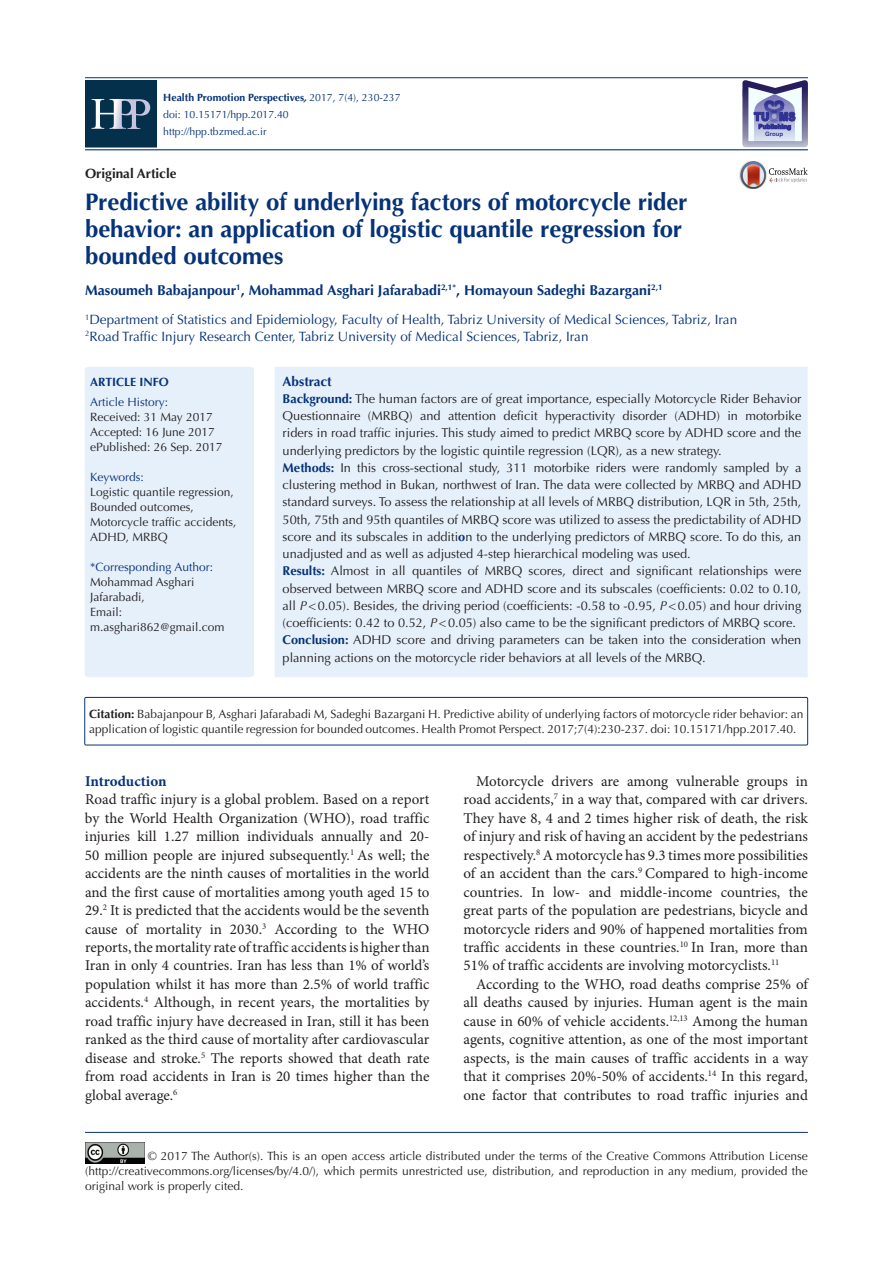
<style>
.page{position:relative;width:893px;height:1263px;background:#fff}
.page>*{position:absolute;margin:0;border:0;box-sizing:border-box;transform-origin:0 0}
.t1{font:700 24px/27px "Optima LT Std";letter-spacing:-.005em;color:#053278}
.t2{font:15px/18.5px "Minion Pro";color:#231f20;text-align:justify}
.t3{font:700 15px "Minion Pro";letter-spacing:-.005em;color:#053278}
.t4{font:700 14.25px "Optima LT Std";color:#053278}
.t5{font:13.5px "Optima LT Std";color:#053278}
.t6{font:700 13.5px "Optima LT Std";color:#231f20}
.t7{font:700 13.5px "Optima LT Std";color:#053278}
.t8{font:12.75px/17.2px "Optima LT Std";color:#231f20;text-align:justify}
.corresponding{font:12px/15px "Optima LT Std";color:#231f20}
.t9{font:12px "Optima LT Std";color:#053278}
.t10{font:700 12px "Optima LT Std";color:#053278}
.t11{font:900 12px "Arial";color:#2e3092;scale:.82 1}
.t12{font:10.5px "Optima LT Std";color:#053278}
.t13{font:700 10.5px "Optima LT Std";color:#053278}
.t14{font:700 6px "Arial";color:#2e3092}
.s1{font-style:italic}
.s2{font-weight:400}
.s3{font-weight:700;color:#053278}
.s4{font-weight:700}
.s5{color:#212121}
</style>
<div class="page">
<hr style="left:85px;top:149px;width:723px;height:1px;background:#053278">
<hr style="left:85px;top:77px;width:723px;height:1px;background:#053278">
<hr style="left:85px;top:1132px;width:723px;height:1px;background:#053278">
<img style="left:85px;top:1143px;width:59px;height:20px">
<img style="left:739px;top:169px;width:2px;height:13px">
<svg style="left:741px;top:161px;width:67px;height:28px"></svg>
<svg style="left:742px;top:80px;width:66px;height:67px"></svg>
<div style="left:275px;top:367px;width:533px;height:310px;background:#e6f0fa"></div>
<div style="left:85px;top:367px;width:169px;height:310px;background:#e6f0fa;border-radius:3px"></div>
<div style="left:85px;top:697px;width:723px;height:48px;border:1px solid #053278"></div>
<div style="left:85px;top:80px;width:71px;height:67px;background:#05304c"></div>
<svg style="left:92px;top:97px;width:20px;height:32px"></svg>
<svg style="left:112px;top:97px;width:16px;height:32px"></svg>
<svg style="left:128px;top:97px;width:24px;height:33px"></svg>
<p class="t13" style="left:163px;top:91px;width:239px">Health Promotion Perspectives<span class="s1">,</span> <span class="s2">2017, 7(4), 230-237</span></p>
<p class="t12" style="left:163px;top:108px;width:127px">doi: 10.15171/hpp.2017.40</p>
<p class="t12" style="left:163px;top:125px;width:105px">http://hpp.tbzmed.ac.ir</p>
<p class="t6" style="left:85px;top:165px;width:93px">Original Article</p>
<p class="t1" style="left:85px;top:189px;width:604px">Predictive ability of underlying factors of motorcycle rider behavior: an application of logistic quantile regression for bounded outcomes</p>
<p class="t4" style="left:85px;top:282px;width:579px">Masoumeh Babajanpour<sup>1</sup>, Mohammad Asghari Jafarabadi<sup>2,1*</sup>, Homayoun Sadeghi Bazargani<sup>2,1</sup></p>
<p class="t5" style="left:85px;top:312px;width:654px"><sup>1</sup>Department of Statistics and Epidemiology, Faculty of Health, Tabriz University of Medical Sciences, Tabriz, Iran</p>
<p class="t5" style="left:85px;top:328px;width:505px"><sup>2</sup>Road Traffic Injury Research Center, Tabriz University of Medical Sciences, Tabriz, Iran</p>
<p class="t11" style="left:754px;top:108px;width:52px">TU MS</p>
<p class="t14" style="left:765px;top:129px;width:20px">Group</p>
<p class="t10" style="left:90px;top:375px;width:80px">ARTICLE INFO</p>
<p class="t9" style="left:90px;top:395px;width:80px">Article History:</p>
<p class="corresponding" style="left:90px;top:410px;width:124px">Received: 31 May 2017</p>
<p class="corresponding" style="left:90px;top:425px;width:126px">Accepted: 16 June 2017</p>
<p class="corresponding" style="left:90px;top:440px;width:134px">ePublished: 26 Sep. 2017</p>
<p class="t9" style="left:90px;top:470px;width:55px">Keywords:</p>
<p class="corresponding" style="left:90px;top:485px;width:148px">Logistic quantile regression,<br>Bounded outcomes,<br>Motorcycle traffic accidents,<br>ADHD, MRBQ</p>
<p class="t9" style="left:90px;top:560px;width:124px">*Corresponding Author:</p>
<p class="corresponding" style="left:90px;top:575px;width:106px">Mohammad Asghari<br>Jafarabadi,</p>
<p class="corresponding" style="left:90px;top:605px;width:34px">Email:</p>
<p class="corresponding" style="left:90px;top:620px;width:136px">m.asghari862@gmail.com</p>
<p class="t7" style="left:283px;top:373px;width:51px">Abstract</p>
<p class="t8" style="left:283px;top:390px;width:520px"><span class="s3">Background:</span> The human factors are of great importance, especially Motorcycle Rider Behavior Questionnaire (MRBQ) and attention deficit hyperactivity disorder (ADHD) in motorbike riders in road traffic injuries. This study aimed to predict MRBQ score by ADHD score and the underlying predictors by the logistic quintile regression (LQR), as a new strategy.</p>
<p class="t8" style="left:283px;top:459px;width:520px"><span class="s3">Methods:</span> In this cross-sectional study, 311 motorbike riders were randomly sampled by a clustering method in Bukan, northwest of Iran. The data were collected by MRBQ and ADHD standard surveys. To assess the relationship at all levels of MRBQ distribution, LQR in 5th, 25th, 50th, 75th and 95th quantiles of MRBQ score was utilized to assess the predictability of ADHD score and its subscales in additi<span class="s3">o</span>n to the underlying predictors of MRBQ score. To do this, an unadjusted and as well as adjusted 4-step hierarchical modeling was used.</p>
<p class="t8" style="left:283px;top:563px;width:520px"><span class="s3">Results:</span> Almost in all quantiles of MRBQ scores, direct and significant relationships were observed between MRBQ score and ADHD score and its subscales (coefficients: 0.02 to 0.10, all <span class="s1">P</span>&lt;0.05). Besides, the driving period (coefficients: -0.58 to -0.95, <span class="s1">P</span>&lt;0.05) and hour driving (coefficients: 0.42 to 0.52, <span class="s1">P</span>&lt;0.05) also came to be the significant predictors of MRBQ score.</p>
<p class="t8" style="left:283px;top:632px;width:520px"><span class="s3">Conclusion:</span> ADHD score and driving parameters can be taken into the consideration when planning actions on the motorcycle rider behaviors at all levels of the MRBQ.</p>
<p class="corresponding" style="left:89px;top:707px;width:716px"><span class="s4">Citation:</span> Babajanpour B, Asghari Jafarabadi M, Sadeghi Bazargani H. Predictive ability of underlying factors of motorcycle rider behavior: an application of logistic quantile regression for bounded outcomes. Health Promot Perspect. 2017;7(4):230-237. doi: 10.15171/hpp.2017.40.</p>
<p class="t3" style="left:85px;top:770px;width:83px">Introduction</p>
<p class="t2" style="left:85px;top:790px;width:346px">Road traffic injury is a global problem. Based on a report by the World Health Organization (WHO), road traffic injuries kill 1.27 million individuals annually and 20- 50 million people are injured subsequently.<sup>1</sup> As well; the accidents are the ninth causes of mortalities in the world and the first cause of mortalities among youth aged 15 to 29.<sup>2</sup> It is predicted that the accidents would be the seventh cause of mortality in 2030.<sup>3</sup> According to the WHO reports, the mortality rate of traffic accidents is higher than Iran in only 4 countries. Iran has less than 1% of world’s population whilst it has more than 2.5% of world traffic accidents.<sup>4</sup> Although, in recent years, the mortalities by road traffic injury have decreased in Iran, still it has been ranked as the third cause of mortality after cardiovascular disease and stroke.<sup>5</sup> The reports showed that death rate from road accidents in Iran is 20 times higher than the global average.<sup>6</sup></p>
<p class="t2" style="left:463px;top:772px;width:346px;text-indent:13px">Motorcycle drivers are among vulnerable groups in road accidents,<sup>7</sup> in a way that, compared with car drivers.<br>They have 8, 4 and 2 times higher risk of death, the risk of injury and risk of having an accident by the pedestrians respectively.<sup>8</sup> A motorcycle has 9.3 times more possibilities of an accident than the cars.<sup>9</sup> Compared to high-income countries. In low- and middle-income countries, the great parts of the population are pedestrians, bicycle and motorcycle riders and 90% of happened mortalities from traffic accidents in these countries.<sup>10</sup> In Iran, more than 51% of traffic accidents are involving motorcyclists.<sup>11</sup></p>
<p class="t2" style="left:463px;top:975px;width:346px;text-indent:13px">According to the WHO, road deaths comprise 25% of all deaths caused by injuries. Human agent is the main cause in 60% of vehicle accidents.<sup>12,13</sup> Among the human agents, cognitive attention, as one of the most important aspects, is the main causes of traffic accidents in a way <span class="s5">that it comprises 20%-50% of accidents.</span><sup>14</sup> <span class="s5">In this regard, </span>one factor that contributes to road traffic injuries and</p>
<p class="corresponding" style="left:85px;top:1149px;width:724px;text-align:justify;text-indent:63px">© 2017 The Author(s). This is an open access article distributed under the terms of the Creative Commons Attribution License (http://creativecommons.org/licenses/by/4.0/), which permits unrestricted use, distribution, and reproduction in any medium, provided the original work is properly cited.</p>
</div>
